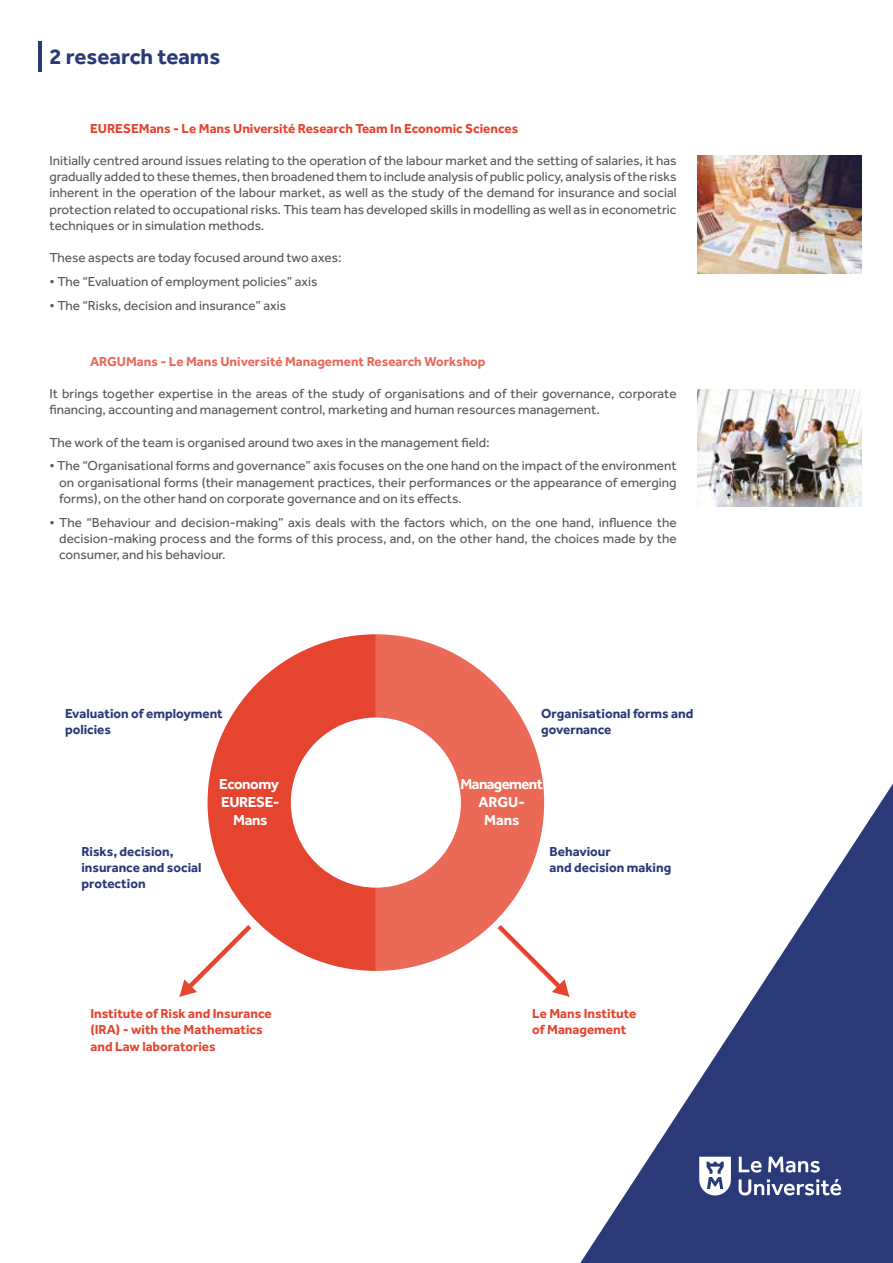
<style>
.page{position:relative;width:893px;height:1263px;background:#fff}
.page>*{position:absolute;margin:0;border:0;box-sizing:border-box;transform-origin:0 0}
.t1{font:700 22.5px "Effra";color:#2a3978}
.t2{font:700 15px/18px "Effra";letter-spacing:-.025em;color:#fff;text-align:center}
.t3{font:13.5px/16.2px "Effra";color:#575756;text-align:justify}
.t4{font:700 13.5px/16.2px "Effra";color:#2a3978}
.t5{font:700 13.5px/16.2px "Effra";color:#e5442e}
.t6{font:700 13.5px "Effra";color:#e5432e}
.t7{font:700 13.5px "Effra";color:rgb(229 67 46/.8)}
</style>
<div class="page">
<svg style="left:208px;top:634px;width:168px;height:337px;fill:#e5442e"></svg>
<svg style="left:376px;top:634px;width:168px;height:337px;fill:#ea6957"></svg>
<div style="left:291px;top:717px;width:170px;height:171px;background:#fff;border-radius:50%"></div>
<hr style="left:39px;top:41px;width:3px;height:30px;background:#2a3978">
<img style="left:698px;top:156px;width:163px;height:117px">
<img style="left:698px;top:389px;width:163px;height:118px">
<svg style="left:180px;top:920px;width:76px;height:77px"></svg>
<svg style="left:493px;top:920px;width:73px;height:76px"></svg>
<svg style="left:566px;top:784px;width:327px;height:479px"></svg>
<svg style="left:739px;top:1151px;width:103px;height:21px;background:#576394"></svg>
<svg style="left:739px;top:1179px;width:102px;height:38px;background:#4c598d"></svg>
<svg style="left:699px;top:1128px;width:33px;height:67px"></svg>
<h1 class="t1" style="left:50px;top:43px;width:172px">2 research teams</h1>
<p class="t6" style="left:90px;top:120px;width:430px">EURESEMans - Le Mans Université Research Team In Economic Sciences</p>
<p class="t3" style="left:50px;top:152px;width:629px">Initially centred around issues relating to the operation of the labour market and the setting of salaries, it has gradually added to these themes, then broadened them to include analysis of public policy, analysis of the risks inherent in the operation of the labour market, as well as the study of the demand for insurance and social protection related to occupational risks. This team has developed skills in modelling as well as in econometric techniques or in simulation methods.</p>
<p class="t3" style="left:50px;top:249px;width:294px">These aspects are today focused around two axes:</p>
<p class="t3" style="left:50px;top:273px;width:269px">• The “Evaluation of employment policies” axis</p>
<p class="t3" style="left:50px;top:297px;width:238px">• The “Risks, decision and insurance” axis</p>
<p class="t7" style="left:90px;top:353px;width:397px">ARGUMans - Le Mans Université Management Research Workshop</p>
<p class="t3" style="left:50px;top:385px;width:629px">It brings together expertise in the areas of the study of organisations and of their governance, corporate financing, accounting and management control, marketing and human resources management.</p>
<p class="t3" style="left:50px;top:434px;width:442px">The work of the team is organised around two axes in the management field:</p>
<p class="t3" style="left:59px;top:458px;width:619px;text-indent:-10px">• The “Organisational forms and governance” axis focuses on the one hand on the impact of the environment on organisational forms (their management practices, their performances or the appearance of emerging forms), on the other hand on corporate governance and on its effects.</p>
<p class="t3" style="left:59px;top:514px;width:619px;text-indent:-10px">• The “Behaviour and decision-making” axis deals with the factors which, on the one hand, influence the decision-making process and the forms of this process, and, on the other hand, the choices made by the consumer, and his behaviour.</p>
<p class="t4" style="left:65px;top:705px;width:159px">Evaluation of employment policies</p>
<p class="t4" style="left:541px;top:705px;width:154px">Organisational forms and governance</p>
<p class="t2" style="left:219px;top:774px;width:62px">Economy<br>EURESE-<br>Mans</p>
<p class="t2" style="left:460px;top:774px;width:84px">Management<br>ARGU-<br>Mans</p>
<p class="t4" style="left:81px;top:843px;width:122px">Risks, decision, insurance and social protection</p>
<p class="t4" style="left:550px;top:843px;width:123px">Behaviour<br>and decision making</p>
<p class="t5" style="left:90px;top:1005px;width:183px">Institute of Risk and Insurance (IRA) - with the Mathematics and Law laboratories</p>
<p class="t5" style="left:532px;top:1005px;width:106px">Le Mans Institute of Management</p>
</div>
